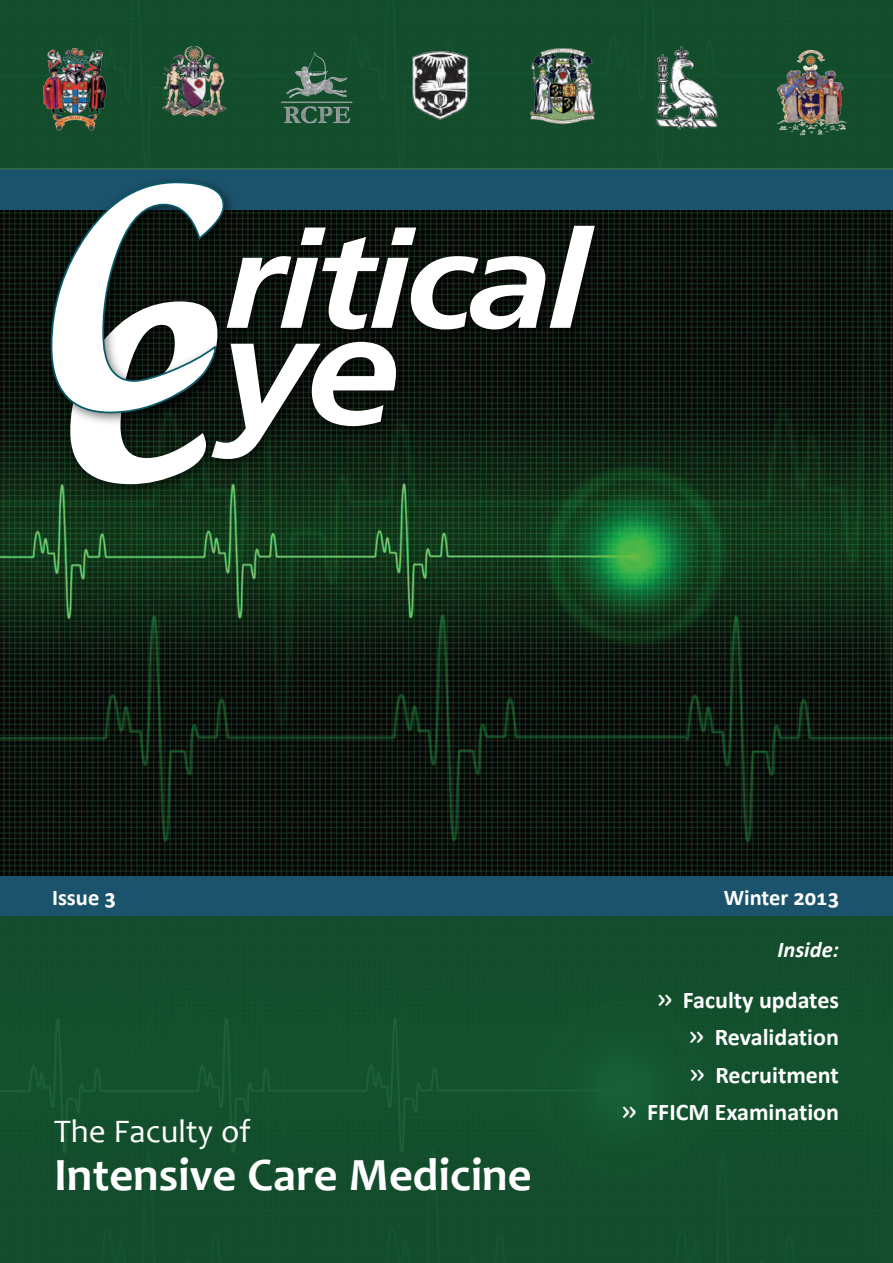
<style>
.page{position:relative;width:893px;height:1263px;background:#fff}
.page>*{position:absolute;margin:0;border:0;box-sizing:border-box;transform-origin:0 0}
.t1{font:263.4px "Textile";color:#fff}
.t2{font:italic 700 156.45px "Frutiger";color:#fff;scale:1.07 1}
.t3{font:italic 700 136.05px "Frutiger";letter-spacing:-.04em;color:#fff;scale:1.13 1}
.t4{font:700 46.5px "Candara";color:#fff}
.t5{font:33px "Candara";color:#fff}
.t6{font:700 24px/37.3px "Calibri";color:#fff;text-align:right}
.t7{font:700 22.5px "Calibri";color:#fff}
.t8{font:italic 700 22.5px "Calibri";color:#fff}
.s1{font-family:"Candara";font-weight:400;font-size:33px}
</style>
<div class="page">
<img style="left:0;top:210px;width:893px;height:666px">
<div style="left:0;top:916px;width:893px;height:347px;background:#155531"></div>
<div style="left:0;top:0;width:893px;height:172px;background:#134d2c"></div>
<img style="left:43px;top:47px;width:64px;height:84px">
<img style="left:163px;top:46px;width:33px;height:31px">
<img style="left:281px;top:52px;width:72px;height:72px">
<img style="left:412px;top:51px;width:57px;height:69px">
<img style="left:530px;top:48px;width:65px;height:77px">
<img style="left:777px;top:50px;width:70px;height:86px">
<img style="left:655px;top:46px;width:63px;height:84px">
<div style="left:0;top:170px;width:893px;height:40px;background:#1c536c"></div>
<div style="left:0;top:876px;width:893px;height:40px;background:#1c536c"></div>
<img style="left:234px;top:378px;width:178px;height:102px">
<img style="left:241px;top:210px;width:370px;height:168px">
<img style="left:40px;top:430px;width:194px;height:77px">
<img style="left:40px;top:180px;width:201px;height:250px">
<svg style="left:50px;top:181px;width:175px;height:233px"></svg>
<h3 class="t3" style="left:223px;top:201px;width:325px">ritical</h3>
<h1 class="t1" style="left:50px;top:187px;width:156px">e</h1>
<h2 class="t2" style="left:220px;top:278px;width:170px">ye</h2>
<p class="t7" style="left:52px;top:883px;width:65px">Issue 3</p>
<p class="t7" style="left:724px;top:883px;width:117px">Winter 2013</p>
<h3 class="t5" style="left:54px;top:1111px;width:198px">The Faculty of</h3>
<h3 class="t4" style="left:54px;top:1147px;width:479px">Intensive Care Medicine</h3>
<p class="t8" style="left:778px;top:936px;width:63px">Inside:</p>
<p class="t6" style="left:622px;top:980px;width:219px"><span class="s1">»</span> Faculty updates<br><span class="s1">»</span> Revalidation<br><span class="s1">»</span> Recruitment<br><span class="s1">»</span> FFICM Examination</p>
</div>
